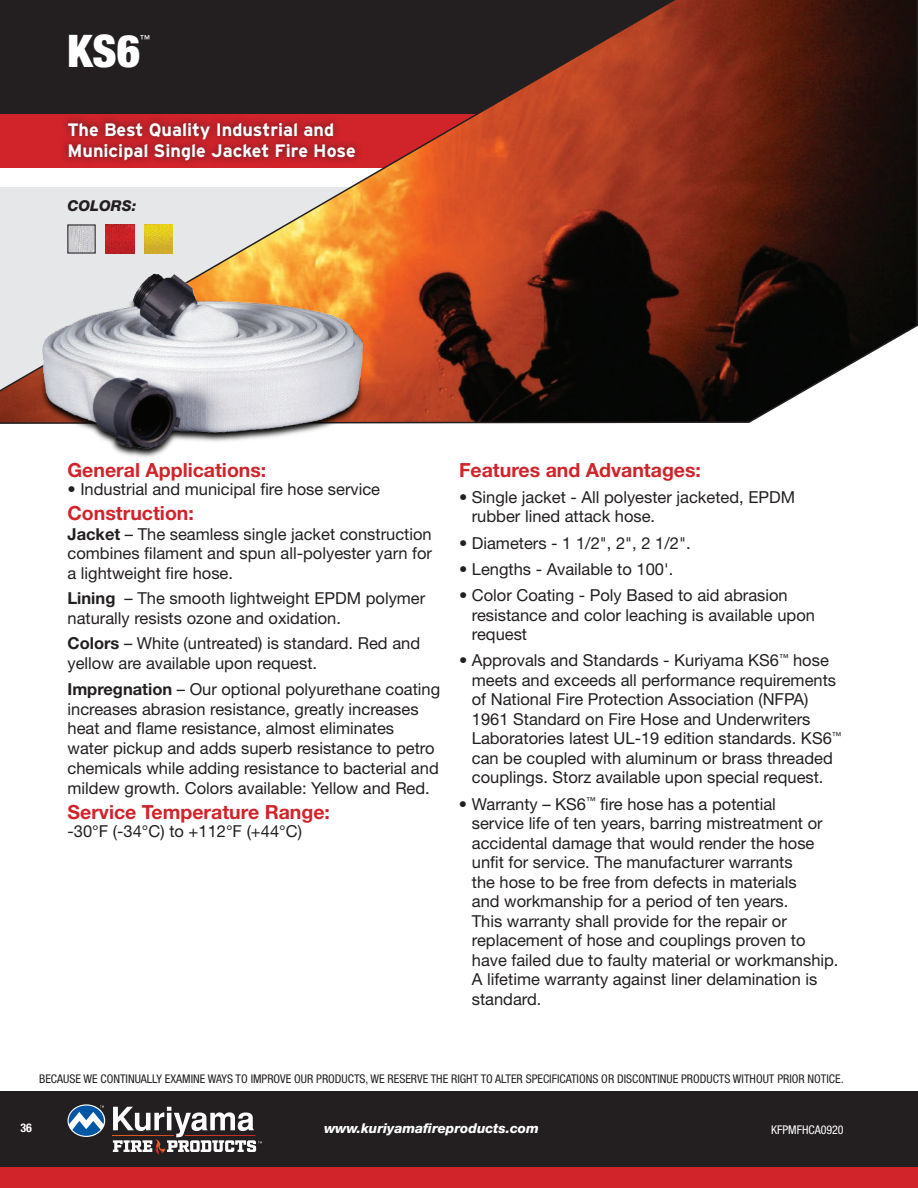
<style>
.page{position:relative;width:918px;height:1188px;background:#fff}
.page>*{position:absolute;margin:0;border:0;box-sizing:border-box;transform-origin:0 0}
.t1{font:900 condensed 45px "Helvetica Neue LT Std";color:#fff}
.t2{font:700 19.5px "Helvetica Neue";color:#d1232a}
.t3{font:700 18px/21.6px "Interstate";color:#fff}
.t4{font:16.5px/19.5px "Helvetica Neue";color:#231f20}
.t5{font:italic 800 15px "Helvetica Neue";color:#231f20}
.t6{font:italic 800 13.5px "Helvetica Neue";color:#fff}
.t7{font:condensed 12px "Helvetica Neue";color:#231f20}
.t8{font:condensed 12px "Helvetica Neue";color:#fff}
.t9{font:700 condensed 12px "Helvetica Neue";color:#fff}
.s1{font-weight:700}
</style>
<div class="page">
<div style="left:0;top:1091px;width:918px;height:97px;background:#231f20"></div>
<div style="left:0;top:1167px;width:918px;height:21px;background:#d1232a"></div>
<svg style="left:68px;top:1104px;width:37px;height:33px"></svg>
<svg style="left:69px;top:1106px;width:35px;height:30px"></svg>
<svg style="left:112px;top:1107px;width:150px;height:48px"></svg>
<svg style="left:0;top:0;width:918px;height:424px;background:#6b3e31"></svg>
<div style="left:60px;top:115px;width:303px;height:53px;background:#231f20;opacity:.75"></div>
<img style="left:70px;top:227px;width:24px;height:21px">
<img style="left:36px;top:248px;width:346px;height:209px">
<svg style="left:140px;top:35px;width:9px;height:4px"></svg>
<h1 class="t1" style="left:68px;top:24px;width:74px">KS6</h1>
<p class="t3" style="left:68px;top:118px;width:290px">The Best Quality Industrial and<br>Municipal Single Jacket Fire Hose</p>
<p class="t5" style="left:68px;top:197px;width:70px">COLORS:</p>
<p class="t2" style="left:68px;top:458px;width:200px">General Applications:</p>
<p class="t4" style="left:68px;top:479px;width:314px">• Industrial and municipal fire hose service</p>
<p class="t2" style="left:68px;top:501px;width:128px">Construction:</p>
<p class="t4" style="left:68px;top:524px;width:366px;text-align:justify"><span class="s1">Jacket</span> – The seamless single jacket construction combines filament and spun all-polyester yarn for a lightweight fire hose.</p>
<p class="t4" style="left:68px;top:588px;width:359px"><span class="s1">Lining</span> – The smooth lightweight EPDM polymer naturally resists ozone and oxidation.</p>
<p class="t4" style="left:68px;top:633px;width:354px"><span class="s1">Colors</span> – White (untreated) is standard. Red and yellow are available upon request.</p>
<p class="t4" style="left:68px;top:679px;width:374px"><span class="s1">Impregnation</span> – Our optional polyurethane coating increases abrasion resistance, greatly increases heat and flame resistance, almost eliminates<br>water pickup and adds superb resistance to petro chemicals while adding resistance to bacterial and mildew growth. Colors available: Yellow and Red.</p>
<p class="t2" style="left:68px;top:800px;width:264px">Service Temperature Range:</p>
<p class="t4" style="left:68px;top:821px;width:236px">-30°F (-34°C) to +112°F (+44°C)</p>
<p class="t2" style="left:459px;top:458px;width:244px">Features and Advantages:</p>
<p class="t4" style="left:472px;top:487px;width:325px;text-indent:-13px">• Single jacket - All polyester jacketed, EPDM rubber lined attack hose.</p>
<p class="t4" style="left:459px;top:533px;width:233px">• Diameters - 1 1/2", 2", 2 1/2".</p>
<p class="t4" style="left:459px;top:559px;width:216px">• Lengths - Available to 100'.</p>
<p class="t4" style="left:472px;top:585px;width:345px;text-indent:-13px">• Color Coating - Poly Based to aid abrasion resistance and color leaching is available upon request</p>
<p class="t4" style="left:472px;top:651px;width:371px;text-indent:-13px">• Approvals and Standards - Kuriyama KS6<sup>™</sup> hose meets and exceeds all performance requirements of National Fire Protection Association (NFPA)<br>1961 Standard on Fire Hose and Underwriters Laboratories latest UL-19 edition standards. KS6<sup>™ </sup>can be coupled with aluminum or brass threaded couplings. Storz available upon special request.</p>
<p class="t4" style="left:472px;top:794px;width:368px;text-indent:-13px">• Warranty – KS6<sup>™</sup> fire hose has a potential<br>service life of ten years, barring mistreatment or accidental damage that would render the hose unfit for service. The manufacturer warrants<br>the hose to be free from defects in materials<br>and workmanship for a period of ten years.<br>This warranty shall provide for the repair or replacement of hose and couplings proven to have failed due to faulty material or workmanship.<br>A lifetime warranty against liner delamination is standard.</p>
<p class="t7" style="left:39px;top:1072px;width:806px">BECAUSE WE CONTINUALLY EXAMINE WAYS TO IMPROVE OUR PRODUCTS, WE RESERVE THE RIGHT TO ALTER SPECIFICATIONS OR DISCONTINUE PRODUCTS WITHOUT PRIOR NOTICE.</p>
<p class="t9" style="left:20px;top:1121px;width:13px">36</p>
<p class="t6" style="left:324px;top:1120px;width:216px">www.kuriyamafireproducts.com</p>
<p class="t8" style="left:771px;top:1123px;width:74px">KFPMFHCA0920</p>
</div>
